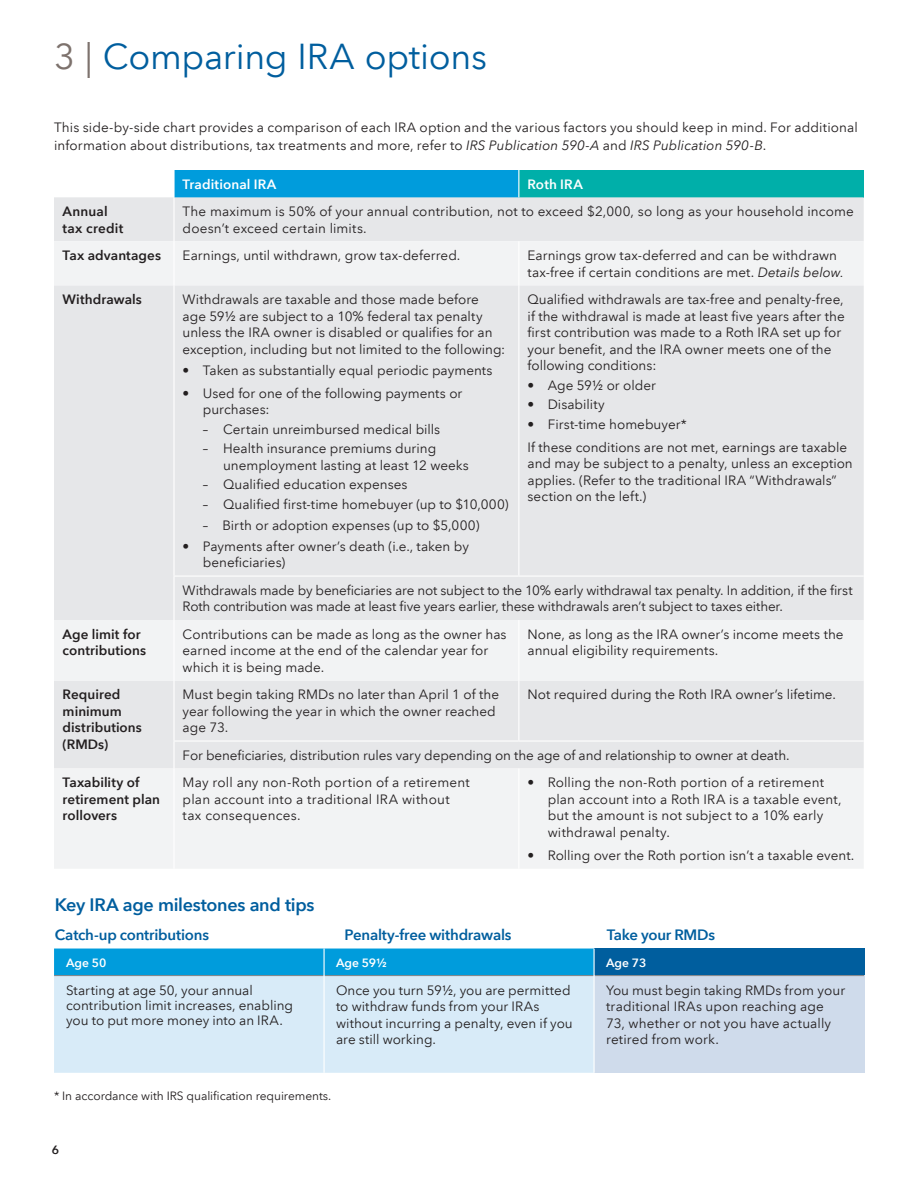
<style>
.page{position:relative;width:918px;height:1188px;background:#fff}
.page>*{position:absolute;margin:0;border:0;box-sizing:border-box;transform-origin:0 0}
.t1{font:36px "Avenir Next LT Com";letter-spacing:-.01em;color:#005e9e}
.t2{font:600 18px "Avenir Next LT Com";letter-spacing:-.02em;color:#005e9e}
.t3{font:600 15px "Avenir Next LT Com";letter-spacing:-.015em;color:#005e9e}
.t4{font:13.5px/16.5px "Avenir Next LT Com";color:#231f20}
.t5{font:600 13.5px/16.5px "Avenir Next LT Com";letter-spacing:.005em;color:#231f20}
.t6{font:600 13.5px "Avenir Next LT Com";letter-spacing:.01em;color:#fff}
.t7{font:12px "Avenir Next LT Com";letter-spacing:-.005em;color:#231f20}
.t8{font:600 12px "Avenir Next LT Com";letter-spacing:.005em;color:#fff}
.t9{font:600 12px "Avenir Next LT Com";color:#231f20}
.s1{color:#7d726d}
.s2{font-style:italic}
</style>
<div class="page">
<div style="left:54px;top:949px;width:539px;height:26px;background:#009cdc"></div>
<div style="left:594px;top:949px;width:270px;height:27px;background:#005e9e"></div>
<div style="left:54px;top:976px;width:539px;height:97px;background:#d8ebf8"></div>
<div style="left:594px;top:976px;width:270px;height:97px;background:#cfdbeb"></div>
<hr style="left:595px;top:975px;width:269px;height:1px;background:#808285">
<hr style="left:54px;top:975px;width:269px;height:1px;background:#808285">
<hr style="left:325px;top:975px;width:268px;height:1px;background:#808285">
<hr style="left:323px;top:949px;width:2px;height:27px;background:#fff">
<hr style="left:593px;top:949px;width:2px;height:27px;background:#fff">
<hr style="left:323px;top:976px;width:2px;height:97px;background:#fff">
<hr style="left:593px;top:976px;width:2px;height:97px;background:#fff">
<div style="left:174px;top:170px;width:345px;height:27px;background:#009cdc"></div>
<div style="left:519px;top:170px;width:345px;height:27px;background:#00afa9"></div>
<div style="left:54px;top:197px;width:810px;height:44px;background:#e6e7e9"></div>
<svg style="left:54px;top:241px;width:810px;height:627px;fill:#e6e7e9"></svg>
<hr style="left:173px;top:170px;width:2px;height:27px;background:#fff">
<svg style="left:518px;top:170px;width:1px;height:27px"></svg>
<hr style="left:173px;top:197px;width:2px;height:44px;background:#fff">
<hr style="left:173px;top:241px;width:2px;height:44px;background:#fff">
<hr style="left:518px;top:241px;width:1px;height:44px;background:#fff">
<hr style="left:173px;top:285px;width:2px;height:291px;background:#fff">
<hr style="left:518px;top:285px;width:1px;height:291px;background:#fff">
<hr style="left:173px;top:577px;width:2px;height:43px;background:#fff">
<hr style="left:173px;top:620px;width:2px;height:61px;background:#fff">
<hr style="left:518px;top:620px;width:1px;height:61px;background:#fff">
<hr style="left:173px;top:681px;width:2px;height:59px;background:#fff">
<hr style="left:518px;top:681px;width:1px;height:59px;background:#fff">
<hr style="left:173px;top:742px;width:2px;height:27px;background:#fff">
<hr style="left:173px;top:769px;width:2px;height:100px;background:#fff">
<hr style="left:518px;top:769px;width:1px;height:100px;background:#fff">
<hr style="left:173px;top:576px;width:346px;height:1px;background:#fff">
<hr style="left:519px;top:576px;width:345px;height:1px;background:#fff">
<hr style="left:173px;top:740px;width:346px;height:2px;background:#fff">
<hr style="left:519px;top:740px;width:345px;height:2px;background:#fff">
<h1 class="t1" style="left:54px;top:35px;width:435px"><span class="s1">3 |</span> Comparing IRA options</h1>
<p class="t4" style="left:54px;top:118px;width:805px;line-height:18px">This side-by-side chart provides a comparison of each IRA option and the various factors you should keep in mind. For additional information about distributions, tax treatments and more, refer to <span class="s2">IRS Publication 590-A</span> and <span class="s2">IRS Publication 590-B</span>.</p>
<p class="t6" style="left:183px;top:176px;width:95px">Traditional IRA</p>
<p class="t6" style="left:528px;top:176px;width:57px">Roth IRA</p>
<p class="t5" style="left:63px;top:203px;width:62px">Annual tax credit</p>
<p class="t4" style="left:183px;top:203px;width:673px">The maximum is 50% of your annual contribution, not to exceed $2,000, so long as your household income doesn’t exceed certain limits.</p>
<p class="t5" style="left:63px;top:247px;width:100px">Tax advantages</p>
<p class="t4" style="left:183px;top:247px;width:279px">Earnings, until withdrawn, grow tax-deferred.</p>
<p class="t4" style="left:528px;top:247px;width:318px">Earnings grow tax-deferred and can be withdrawn tax-free if certain conditions are met. <span class="s2">Details below.</span></p>
<p class="t5" style="left:63px;top:291px;width:81px">Withdrawals</p>
<p class="t4" style="left:183px;top:291px;width:324px">Withdrawals are taxable and those made before age 59½ are subject to a 10% federal tax penalty unless the IRA owner is disabled or qualifies for an exception, including but not limited to the following:</p>
<p class="t4" style="left:183px;top:362px;width:311px">• Taken as substantially equal periodic payments</p>
<p class="t4" style="left:203px;top:385px;width:261px;text-indent:-20px">• Used for one of the following payments or purchases:</p>
<p class="t4" style="left:203px;top:421px;width:239px">– Certain unreimbursed medical bills</p>
<p class="t4" style="left:223px;top:440px;width:247px;text-indent:-20px">– Health insurance premiums during unemployment lasting at least 12 weeks</p>
<p class="t4" style="left:203px;top:476px;width:206px">– Qualified education expenses</p>
<p class="t4" style="left:203px;top:496px;width:307px">– Qualified first-time homebuyer (up to $10,000)</p>
<p class="t4" style="left:203px;top:517px;width:278px">– Birth or adoption expenses (up to $5,000)</p>
<p class="t4" style="left:203px;top:538px;width:268px;text-indent:-20px">• Payments after owner’s death (i.e., taken by beneficiaries)</p>
<p class="t4" style="left:528px;top:291px;width:319px">Qualified withdrawals are tax-free and penalty-free, if the withdrawal is made at least five years after the first contribution was made to a Roth IRA set up for your benefit, and the IRA owner meets one of the following conditions:</p>
<p class="t4" style="left:528px;top:377px;width:130px">• Age 59½ or older</p>
<p class="t4" style="left:528px;top:396px;width:79px">• Disability</p>
<p class="t4" style="left:528px;top:412px;width:321px;line-height:23.2px">• First-time homebuyer*<br>If these conditions are not met, earnings are taxable</p>
<p class="t4" style="left:528px;top:455px;width:327px">and may be subject to a penalty, unless an exception applies. (Refer to the traditional IRA “Withdrawals” section on the left.)</p>
<p class="t4" style="left:183px;top:582px;width:672px">Withdrawals made by beneficiaries are not subject to the 10% early withdrawal tax penalty. In addition, if the first<br>Roth contribution was made at least five years earlier, these withdrawals aren’t subject to taxes either.</p>
<p class="t5" style="left:63px;top:626px;width:85px">Age limit for contributions</p>
<p class="t4" style="left:183px;top:626px;width:325px">Contributions can be made as long as the owner has earned income at the end of the calendar year for which it is being made.</p>
<p class="t4" style="left:528px;top:626px;width:318px">None, as long as the IRA owner’s income meets the annual eligibility requirements.</p>
<p class="t5" style="left:63px;top:686px;width:81px">Required minimum distributions (RMDs)</p>
<p class="t4" style="left:183px;top:686px;width:318px">Must begin taking RMDs no later than April 1 of the year following the year in which the owner reached age 73.</p>
<p class="t4" style="left:528px;top:686px;width:310px">Not required during the Roth IRA owner’s lifetime.</p>
<p class="t4" style="left:183px;top:747px;width:608px">For beneficiaries, distribution rules vary depending on the age of and relationship to owner at death.</p>
<p class="t5" style="left:63px;top:774px;width:99px">Taxability of retirement plan rollovers</p>
<p class="t4" style="left:183px;top:774px;width:289px">May roll any non-Roth portion of a retirement plan account into a traditional IRA without tax consequences.</p>
<p class="t4" style="left:548px;top:774px;width:295px;text-indent:-20px">• Rolling the non-Roth portion of a retirement plan account into a Roth IRA is a taxable event, but the amount is not subject to a 10% early withdrawal penalty.</p>
<p class="t4" style="left:528px;top:847px;width:328px">• Rolling over the Roth portion isn’t a taxable event.</p>
<h2 class="t2" style="left:55px;top:894px;width:261px">Key IRA age milestones and tips</h2>
<p class="t3" style="left:55px;top:925px;width:156px">Catch-up contributions</p>
<p class="t3" style="left:345px;top:925px;width:168px">Penalty-free withdrawals</p>
<p class="t3" style="left:607px;top:925px;width:110px">Take your RMDs</p>
<p class="t8" style="left:66px;top:955px;width:42px">Age 50</p>
<p class="t8" style="left:336px;top:955px;width:52px">Age 59½</p>
<p class="t8" style="left:606px;top:955px;width:42px">Age 73</p>
<p class="t4" style="left:66px;top:983px;width:229px;line-height:15px">Starting at age 50, your annual contribution limit increases, enabling you to put more money into an IRA.</p>
<p class="t4" style="left:336px;top:982px;width:238px">Once you turn 59½, you are permitted to withdraw funds from your IRAs without incurring a penalty, even if you are still working.</p>
<p class="t4" style="left:606px;top:982px;width:241px">You must begin taking RMDs from your traditional IRAs upon reaching age<br>73, whether or not you have actually retired from work.</p>
<p class="t7" style="left:54px;top:1089px;width:279px">* In accordance with IRS qualification requirements.</p>
<p class="t9" style="left:52px;top:1142px;width:9px">6</p>
</div>
